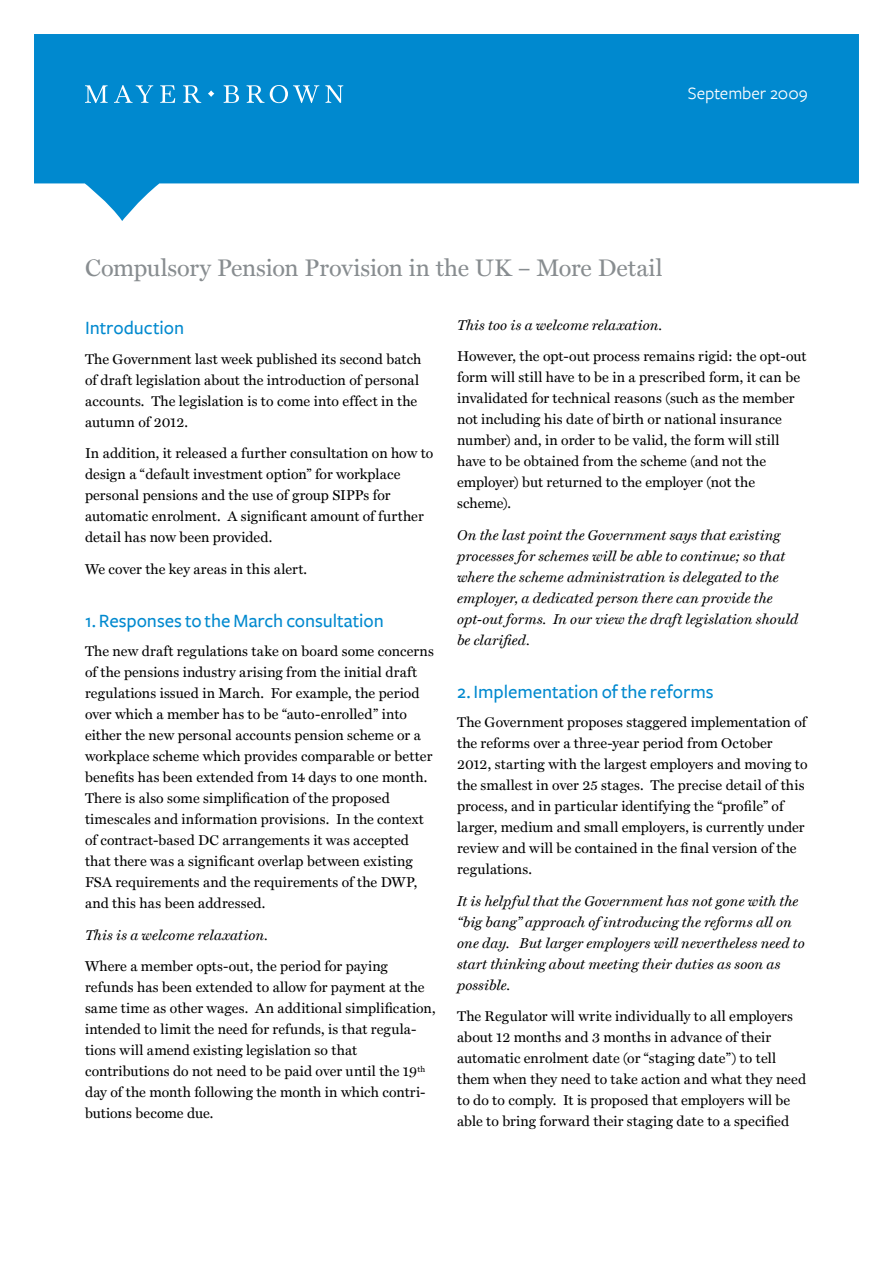
<style>
.page{position:relative;width:893px;height:1263px;background:#fff}
.page>*{position:absolute;margin:0;border:0;box-sizing:border-box;transform-origin:0 0}
.t1{font:24px "Miller Text";letter-spacing:-.005em;color:#888d90}
.t2{font:500 19.5px "Freight Sans";letter-spacing:-.005em;color:#0089cf}
.t3{font:18px "Freight Sans";color:#fff}
.t4{font:14.25px/21px "Miller Text";letter-spacing:.005em;color:#000}
.t5{font:italic 14.25px/21px "Miller Text";letter-spacing:.01em;color:#000}
</style>
<div class="page">
<svg style="left:34px;top:34px;width:825px;height:187px;fill:#0089cf"></svg>
<svg style="left:85px;top:85px;width:258px;height:18px;background:#38a2d9"></svg>
<p class="t3" style="left:688px;top:84px;width:121px">September 2009</p>
<h1 class="t1" style="left:85px;top:254px;width:579px">Compulsory Pension Provision in the UK – More Detail</h1>
<h2 class="t2" style="left:85px;top:317px;width:101px">Introduction</h2>
<p class="t4" style="left:85px;top:348px;width:338px">The Government last week published its second batch of draft legislation about the introduction of personal accounts. The legislation is to come into effect in the autumn of 2012.</p>
<p class="t4" style="left:85px;top:443px;width:350px">In addition, it released a further consultation on how to design a “default investment option” for workplace personal pensions and the use of group SIPPs for automatic enrolment. A significant amount of further detail has now been provided.</p>
<p class="t4" style="left:85px;top:558px;width:224px">We cover the key areas in this alert.</p>
<h2 class="t2" style="left:85px;top:610px;width:300px">1. Responses to the March consultation</h2>
<p class="t4" style="left:85px;top:641px;width:350px">The new draft regulations take on board some concerns of the pensions industry arising from the initial draft regulations issued in March. For example, the period over which a member has to be “auto-enrolled” into either the new personal accounts pension scheme or a workplace scheme which provides comparable or better benefits has been extended from 14 days to one month.<br>There is also some simplification of the proposed timescales and information provisions. In the context of contract-based DC arrangements it was accepted that there was a significant overlap between existing FSA requirements and the requirements of the DWP, and this has been addressed.</p>
<p class="t5" style="left:85px;top:924px;width:184px">This is a welcome relaxation.</p>
<p class="t4" style="left:85px;top:956px;width:352px">Where a member opts-out, the period for paying refunds has been extended to allow for payment at the same time as other wages. An additional simplification, intended to limit the need for refunds, is that regula&shy;tions will amend existing legislation so that contributions do not need to be paid over until the 19<sup>th </sup>day of the month following the month in which contri&shy;butions become due.</p>
<p class="t5" style="left:457px;top:314px;width:207px">This too is a welcome relaxation.</p>
<p class="t4" style="left:457px;top:346px;width:351px">However, the opt-out process remains rigid: the opt-out form will still have to be in a prescribed form, it can be invalidated for technical reasons (such as the member not including his date of birth or national insurance number) and, in order to be valid, the form will still have to be obtained from the scheme (and not the employer) but returned to the employer (not the scheme).</p>
<p class="t5" style="left:457px;top:524px;width:343px">On the last point the Government says that existing processes for schemes will be able to continue; so that where the scheme administration is delegated to the employer, a dedicated person there can provide the opt-out forms. In our view the draft legislation should be clarified.</p>
<h2 class="t2" style="left:457px;top:681px;width:258px">2. Implementation of the reforms</h2>
<p class="t4" style="left:457px;top:712px;width:352px">The Government proposes staggered implementation of the reforms over a three-year period from October 2012, starting with the largest employers and moving to the smallest in over 25 stages. The precise detail of this process, and in particular identifying the “profile” of larger, medium and small employers, is currently under review and will be contained in the final version of the regulations.</p>
<p class="t5" style="left:457px;top:890px;width:349px">It is helpful that the Government has not gone with the “big bang” approach of introducing the reforms all on one day. But larger employers will nevertheless need to start thinking about meeting their duties as soon as possible.</p>
<p class="t4" style="left:457px;top:1006px;width:351px">The Regulator will write individually to all employers about 12 months and 3 months in advance of their automatic enrolment date (or “staging date”) to tell them when they need to take action and what they need to do to comply. It is proposed that employers will be able to bring forward their staging date to a specified</p>
</div>
